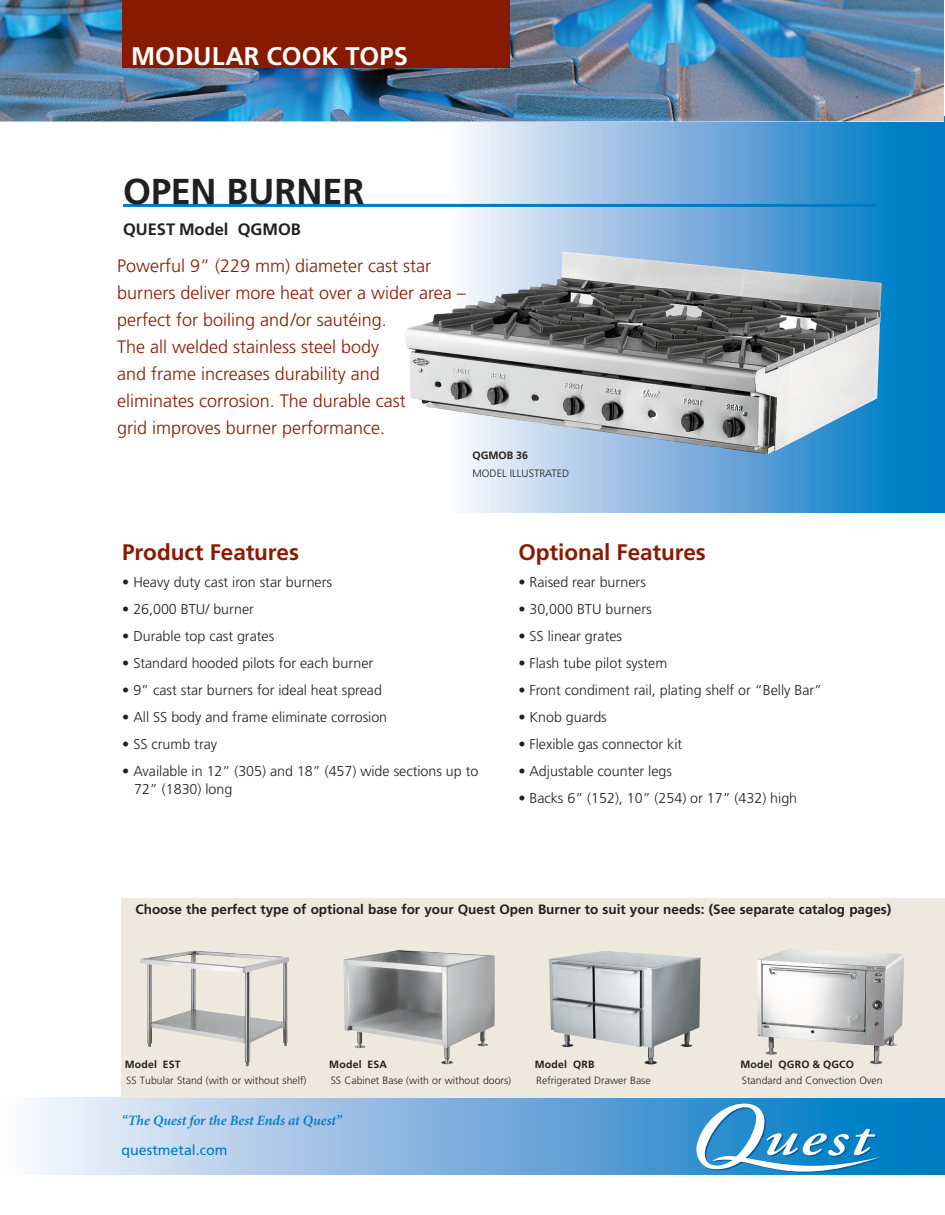
<style>
.page{position:relative;width:945px;height:1215px;background:#fff}
.page>*{position:absolute;margin:0;border:0;box-sizing:border-box;transform-origin:0 0}
.t1{font:700 36px "Frutiger";color:#231f20}
.PAGENAME-1_BOLD_17_2{font:700 25.5px "Frutiger";color:#fff}
.subhead{font:700 22.5px "Frutiger";letter-spacing:-.005em;color:#891a02}
.Intro_Text{font:300 18px/27px "Frutiger";color:#891a02}
.Mode{font:700 16.5px "Frutiger";color:#231f20}
.Body_9_5pt{font:300 14.25px/18px "Frutiger";color:#231f20}
.Body_9_5pt-2{font:italic 600 14.25px "Minion Pro";letter-spacing:-.005em;color:#007ac2}
.Body_9_5pt-3{font:14.25px "Frutiger";color:#007ac2}
.Text_Format{font:700 13.5px "Frutiger";color:#231f20}
.Body_9_5pt-4{font:300 10.65px/18px "Frutiger";color:#231f20}
.Text_Format-2{font:300 10.5px "Frutiger";color:#231f20}
.PAGENAME-1_BOLD_17_2-2{font:700 10.5px "Frutiger";letter-spacing:.02em;color:#231f20}
.s1{font-weight:700}
</style>
<div class="page">
<div style="left:448px;top:116px;width:497px;height:397px;background:linear-gradient(to right,#fff3fb,#0070c0)"></div>
<img style="left:0;top:0;width:943px;height:121px">
<div style="left:0;top:1098px;width:945px;height:76px;background:linear-gradient(to right,#fff3fb,#0070bf)"></div>
<svg style="left:696px;top:1104px;width:186px;height:69px"></svg>
<hr style="left:123px;top:204px;width:753px;height:3px;background:#007ac2">
<div style="left:122px;top:0;width:388px;height:67px;background:#891a02"></div>
<img style="left:405px;top:252px;width:477px;height:202px">
<div style="left:122px;top:898px;width:823px;height:200px;background:#ede9de"></div>
<img style="left:343px;top:950px;width:152px;height:114px">
<img style="left:549px;top:951px;width:152px;height:114px">
<img style="left:140px;top:950px;width:149px;height:116px">
<img style="left:757px;top:949px;width:147px;height:115px">
<p class="PAGENAME-1_BOLD_17_2" style="left:131px;top:41px;width:278px">MODULAR COOK TOPS</p>
<p class="t1" style="left:123px;top:170px;width:243px">OPEN BURNER</p>
<p class="Mode" style="left:123px;top:220px;width:179px">QUEST Model QGMOB</p>
<p class="Intro_Text" style="left:117px;top:252px;width:350px">Powerful 9” (229 mm) diameter cast star burners deliver more heat over a wider area – perfect for boiling and /or sautéing.<br>The all welded stainless steel body<br>and frame increases durability and<br>eliminates corrosion. The durable cast<br>grid improves burner performance.</p>
<p class="Body_9_5pt-4" style="left:472px;top:446px;width:98px"><span class="s1">QGMOB 36<br></span>MODEL ILLUSTRATED</p>
<p class="subhead" style="left:122px;top:539px;width:178px">Product Features</p>
<p class="Body_9_5pt" style="left:122px;top:573px;width:211px">• Heavy duty cast iron star burners</p>
<p class="Body_9_5pt" style="left:122px;top:600px;width:133px">• 26,000 BTU/ burner</p>
<p class="Body_9_5pt" style="left:122px;top:627px;width:154px">• Durable top cast grates</p>
<p class="Body_9_5pt" style="left:122px;top:654px;width:253px">• Standard hooded pilots for each burner</p>
<p class="Body_9_5pt" style="left:122px;top:681px;width:261px">• 9” cast star burners for ideal heat spread</p>
<p class="Body_9_5pt" style="left:122px;top:708px;width:266px">• All SS body and frame eliminate corrosion</p>
<p class="Body_9_5pt" style="left:122px;top:735px;width:96px">• SS crumb tray</p>
<p class="Body_9_5pt" style="left:134px;top:762px;width:346px;text-indent:-12px">• Available in 12” (305) and 18” (457) wide sections up to<br>72” (1830) long</p>
<p class="subhead" style="left:518px;top:539px;width:189px">Optional Features</p>
<p class="Body_9_5pt" style="left:518px;top:573px;width:129px">• Raised rear burners</p>
<p class="Body_9_5pt" style="left:518px;top:600px;width:135px">• 30,000 BTU burners</p>
<p class="Body_9_5pt" style="left:518px;top:627px;width:105px">• SS linear grates</p>
<p class="Body_9_5pt" style="left:518px;top:654px;width:150px">• Flash tube pilot system</p>
<p class="Body_9_5pt" style="left:518px;top:681px;width:305px">• Front condiment rail, plating shelf or “Belly Bar”</p>
<p class="Body_9_5pt" style="left:518px;top:708px;width:90px">• Knob guards</p>
<p class="Body_9_5pt" style="left:518px;top:735px;width:165px">• Flexible gas connector kit</p>
<p class="Body_9_5pt" style="left:518px;top:762px;width:155px">• Adjustable counter legs</p>
<p class="Body_9_5pt" style="left:518px;top:789px;width:280px">• Backs 6” (152), 10” (254) or 17” (432) high</p>
<p class="Text_Format" style="left:136px;top:901px;width:757px">Choose the perfect type of optional base for your Quest Open Burner to suit your needs: (See separate catalog pages)</p>
<p class="PAGENAME-1_BOLD_17_2-2" style="left:125px;top:1058px;width:58px">Model EST</p>
<p class="PAGENAME-1_BOLD_17_2-2" style="left:329px;top:1058px;width:59px">Model ESA</p>
<p class="PAGENAME-1_BOLD_17_2-2" style="left:535px;top:1058px;width:61px">Model QRB</p>
<p class="PAGENAME-1_BOLD_17_2-2" style="left:740px;top:1058px;width:115px">Model QGRO &amp; QGCO</p>
<p class="Text_Format-2" style="left:742px;top:1075px;width:142px">Standard and Convection Oven</p>
<p class="Text_Format-2" style="left:126px;top:1075px;width:182px">SS Tubular Stand (with or without shelf)</p>
<p class="Text_Format-2" style="left:331px;top:1075px;width:182px">SS Cabinet Base (with or without doors)</p>
<p class="Text_Format-2" style="left:536px;top:1075px;width:116px">Refrigerated Drawer Base</p>
<p class="Body_9_5pt-2" style="left:122px;top:1110px;width:222px">“The Quest for the Best Ends at Quest”</p>
<p class="Body_9_5pt-3" style="left:122px;top:1141px;width:108px">questmetal.com</p>
</div>
